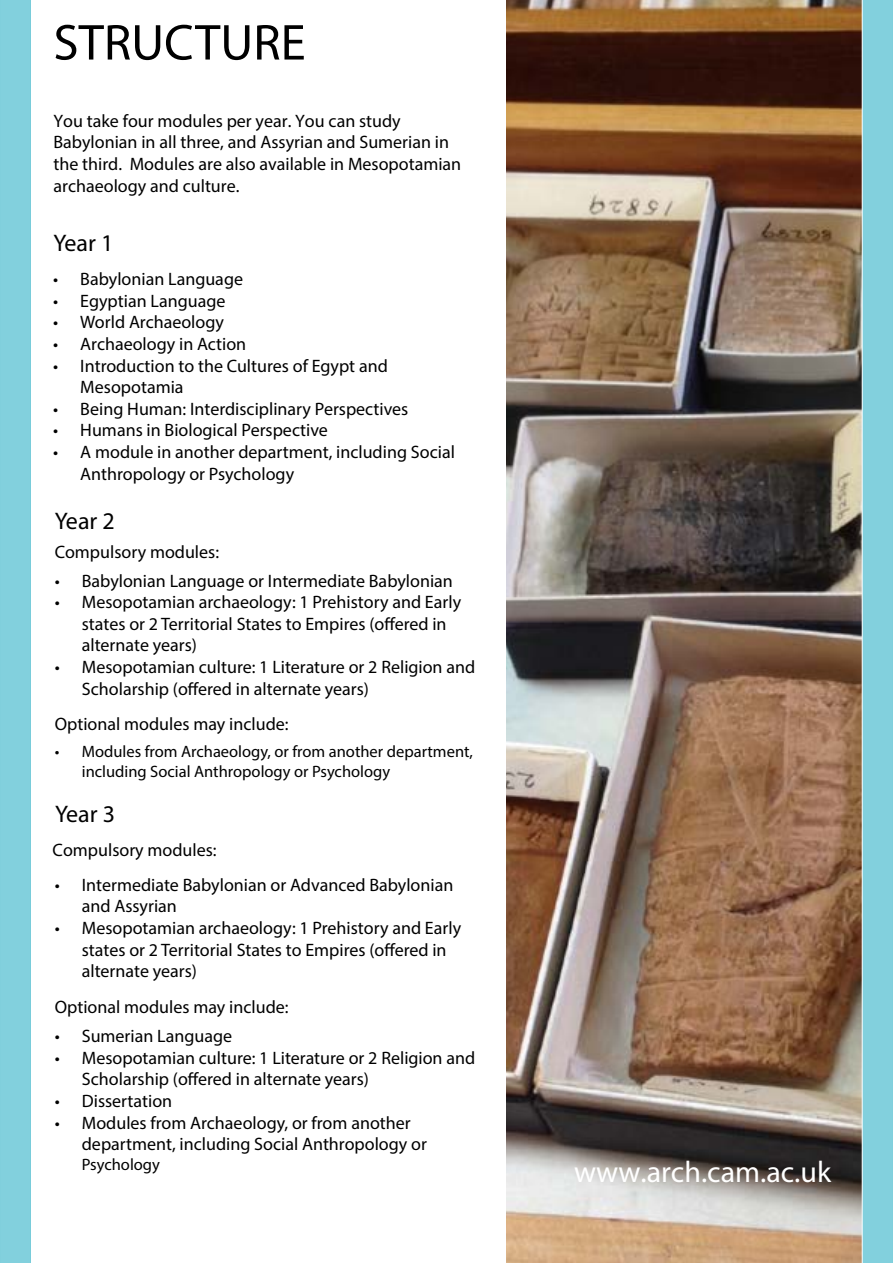
<style>
.page{position:relative;width:893px;height:1263px;background:#fff}
.page>*{position:absolute;margin:0;border:0;box-sizing:border-box;transform-origin:0 0}
.t1{font:50.85px "Myriad Pro";color:#000}
.t2{font:30px "Myriad Pro";color:#fff}
.t3{font:24px "Myriad Pro";color:#000}
.t4{font:18px/21.6px "Myriad Pro";color:#000}
.t5{font:16.5px/19.8px "Myriad Pro";color:#000}
</style>
<div class="page">
<div style="left:0;top:0;width:30px;height:1263px;background:#82d0dd"></div>
<img style="left:506px;top:0;width:356px;height:1263px">
<div style="left:863px;top:0;width:30px;height:1263px;background:#82d0dd"></div>
<h1 class="t1" style="left:53px;top:11px;width:254px">STRUCTURE</h1>
<p class="t4" style="left:53px;top:109px;width:409px">You take four modules per year. You can study Babylonian in all three, and Assyrian and Sumerian in the third. Modules are also available in Mesopotamian archaeology and culture.</p>
<h3 class="t3" style="left:53px;top:228px;width:61px">Year 1</h3>
<p class="t4" style="left:53px;top:268px;width:191px">• Babylonian Language</p>
<p class="t4" style="left:53px;top:290px;width:174px">• Egyptian Language</p>
<p class="t4" style="left:53px;top:311px;width:172px">• World Archaeology</p>
<p class="t4" style="left:53px;top:333px;width:194px">• Archaeology in Action</p>
<p class="t4" style="left:80px;top:354px;width:309px;text-indent:-27px">• Introduction to the Cultures of Egypt and<br>Mesopotamia</p>
<p class="t4" style="left:53px;top:398px;width:357px">• Being Human: Interdisciplinary Perspectives</p>
<p class="t4" style="left:53px;top:419px;width:276px">• Humans in Biological Perspective</p>
<p class="t4" style="left:80px;top:441px;width:376px;text-indent:-27px">• A module in another department, including Social<br>Anthropology or Psychology</p>
<h3 class="t3" style="left:55px;top:506px;width:61px">Year 2</h3>
<p class="t4" style="left:55px;top:541px;width:166px">Compulsory modules:</p>
<p class="t4" style="left:55px;top:569px;width:400px">• Babylonian Language or Intermediate Babylonian</p>
<p class="t4" style="left:82px;top:591px;width:381px;text-indent:-27px">• Mesopotamian archaeology: 1 Prehistory and Early states or 2 Territorial States to Empires (offered in alternate years)</p>
<p class="t4" style="left:82px;top:656px;width:395px;text-indent:-27px">• Mesopotamian culture: 1 Literature or 2 Religion and<br>Scholarship (offered in alternate years)</p>
<p class="t4" style="left:55px;top:713px;width:235px">Optional modules may include:</p>
<p class="t5" style="left:82px;top:742px;width:393px;text-indent:-27px">• Modules from Archaeology, or from another department, including Social Anthropology or Psychology</p>
<h3 class="t3" style="left:55px;top:799px;width:61px">Year 3</h3>
<p class="t4" style="left:53px;top:838px;width:166px">Compulsory modules:</p>
<p class="t4" style="left:82px;top:874px;width:373px;text-indent:-27px">• Intermediate Babylonian or Advanced Babylonian and Assyrian</p>
<p class="t4" style="left:82px;top:917px;width:381px;text-indent:-27px">• Mesopotamian archaeology: 1 Prehistory and Early states or 2 Territorial States to Empires (offered in alternate years)</p>
<p class="t4" style="left:55px;top:996px;width:235px">Optional modules may include:</p>
<p class="t4" style="left:55px;top:1025px;width:179px">• Sumerian Language</p>
<p class="t4" style="left:82px;top:1046px;width:395px;text-indent:-27px">• Mesopotamian culture: 1 Literature or 2 Religion and<br>Scholarship (offered in alternate years)</p>
<p class="t4" style="left:55px;top:1090px;width:119px">• Dissertation</p>
<p class="t4" style="left:82px;top:1111px;width:347px;text-indent:-27px">• Modules from Archaeology, or from another department, including Social Anthropology or</p>
<p class="t5" style="left:82px;top:1154px;width:80px">Psychology</p>
<h2 class="t2" style="left:574px;top:1154px;width:258px">www.arch.cam.ac.uk</h2>
</div>
